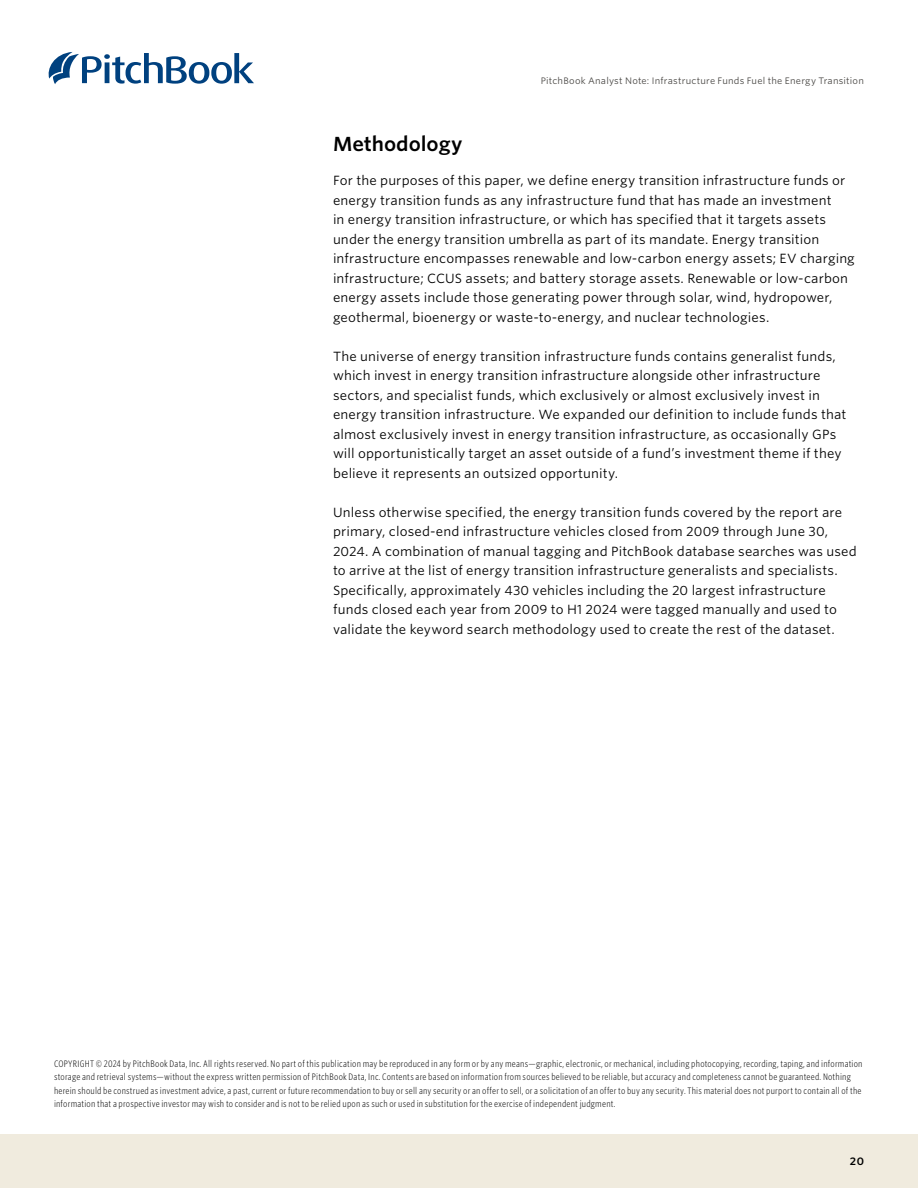
<style>
.page{position:relative;width:918px;height:1188px;background:#fff}
.page>*{position:absolute;margin:0;border:0;box-sizing:border-box;transform-origin:0 0}
.AN_Section_title{font:600 19.5px "Whitney S Sm";color:#000}
.AN_Body_copy{font:12.75px/19.5px "Whitney S Sm";letter-spacing:.01em;color:#000}
.t1{font:600 10.5px "Whitney S Sm";color:#000}
.t2{font:300 9px/13.5px "Whitney Cond S Sm";letter-spacing:.02em;color:#000}
.t3{font:9px "Whitney S Sm";letter-spacing:.025em;color:#484643}
</style>
<div class="page">
<svg style="left:49px;top:52px;width:205px;height:32px"></svg>
<div style="left:0;top:1134px;width:918px;height:54px;background:#f0ebde"></div>
<p class="t3" style="left:541px;top:75px;width:325px">PitchBook Analyst Note: Infrastructure Funds Fuel the Energy Transition</p>
<p class="AN_Section_title" style="left:333px;top:130px;width:131px">Methodology</p>
<p class="AN_Body_copy" style="left:333px;top:170px;width:523px">For the purposes of this paper, we define energy transition infrastructure funds or energy transition funds as any infrastructure fund that has made an investment<br>in energy transition infrastructure, or which has specified that it targets assets under the energy transition umbrella as part of its mandate. Energy transition infrastructure encompasses renewable and low-carbon energy assets; EV charging infrastructure; CCUS assets; and battery storage assets. Renewable or low-carbon energy assets include those generating power through solar, wind, hydropower, geothermal, bioenergy or waste-to-energy, and nuclear technologies.</p>
<p class="AN_Body_copy" style="left:333px;top:346px;width:515px">The universe of energy transition infrastructure funds contains generalist funds, which invest in energy transition infrastructure alongside other infrastructure sectors, and specialist funds, which exclusively or almost exclusively invest in energy transition infrastructure. We expanded our definition to include funds that almost exclusively invest in energy transition infrastructure, as occasionally GPs will opportunistically target an asset outside of a fund’s investment theme if they believe it represents an outsized opportunity.</p>
<p class="AN_Body_copy" style="left:333px;top:502px;width:525px">Unless otherwise specified, the energy transition funds covered by the report are primary, closed-end infrastructure vehicles closed from 2009 through June 30, 2024. A combination of manual tagging and PitchBook database searches was used to arrive at the list of energy transition infrastructure generalists and specialists.<br>Specifically, approximately 430 vehicles including the 20 largest infrastructure funds closed each year from 2009 to H1 2024 were tagged manually and used to validate the keyword search methodology used to create the rest of the dataset.</p>
<p class="t2" style="left:54px;top:1056px;width:810px">COPYRIGHT © 2024 by PitchBook Data, Inc. All rights reserved. No part of this publication may be reproduced in any form or by any means—graphic, electronic, or mechanical, including photocopying, recording, taping, and information storage and retrieval systems—without the express written permission of PitchBook Data, Inc. Contents are based on information from sources believed to be reliable, but accuracy and completeness cannot be guaranteed. Nothing herein should be construed as investment advice, a past, current or future recommendation to buy or sell any security or an offer to sell, or a solicitation of an offer to buy any security. This material does not purport to contain all of the information that a prospective investor may wish to consider and is not to be relied upon as such or used in substitution for the exercise of independent judgment.</p>
<p class="t1" style="left:850px;top:1154px;width:16px">20</p>
</div>
